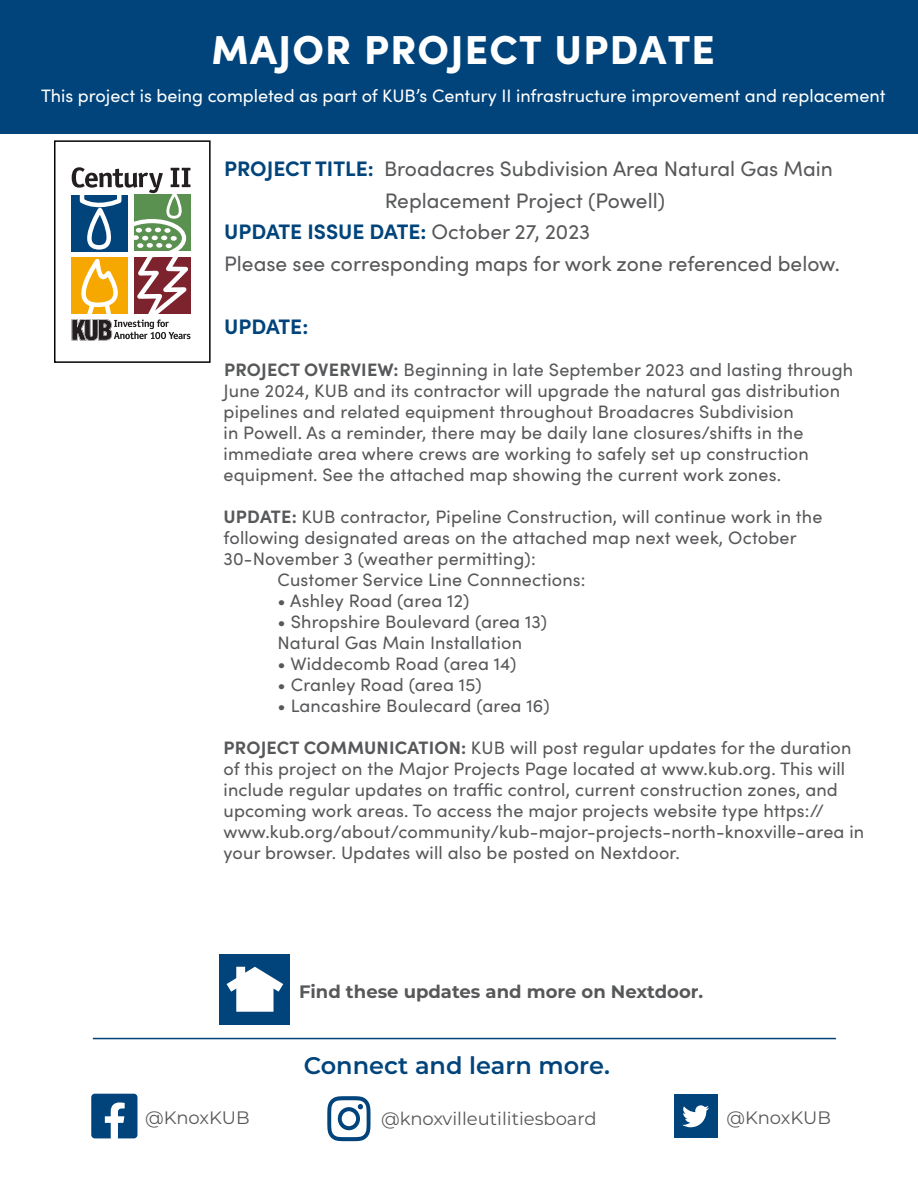
<style>
.page{position:relative;width:918px;height:1188px;background:#fff}
.page>*{position:absolute;margin:0;border:0;box-sizing:border-box;transform-origin:0 0}
.t1{font:900 40.5px "Sofia Pro";letter-spacing:.03em;color:#fff}
.t2{font:600 24px "Montserrat";color:#00447b}
.t3{font:21px "Sofia Pro";color:#57585a}
.t4{font:700 21px "Sofia Pro";color:#00447b}
.t5{font:18px/21px "Sofia Pro";letter-spacing:.01em;color:#57585a}
.t6{font:18px "Sofia Pro";color:#fff}
.t7{font:18px "Montserrat";color:#57585a}
.t8{font:700 18px "Montserrat";color:#57585a}
.s1{font-weight:700;color:#00447b}
.s2{font-weight:400;color:#57585a}
.s3{font-weight:700}
</style>
<div class="page">
<div style="left:0;top:0;width:918px;height:134px;background:#00447b"></div>
<svg style="left:71px;top:167px;width:120px;height:174px"></svg>
<div style="left:54px;top:140px;width:157px;height:223px;border:2px solid #040503"></div>
<div style="left:91px;top:1094px;width:46px;height:44px;background:#00447b;border-radius:4px"></div>
<svg style="left:105px;top:1102px;width:20px;height:37px"></svg>
<svg style="left:327px;top:1096px;width:44px;height:45px"></svg>
<div style="left:674px;top:1095px;width:43px;height:43px;background:#00447b"></div>
<svg style="left:682px;top:1105px;width:27px;height:22px"></svg>
<hr style="left:93px;top:1038px;width:743px;height:1px;background:#00447b">
<div style="left:219px;top:954px;width:71px;height:71px;background:#00447b"></div>
<svg style="left:227px;top:967px;width:56px;height:45px"></svg>
<p class="t1" style="left:212px;top:18px;width:505px">MAJOR PROJECT UPDATE</p>
<p class="t6" style="left:41px;top:82px;width:846px">This project is being completed as part of KUB’s Century II infrastructure improvement and replacement</p>
<p class="t3" style="left:224px;top:153px;width:610px"><span class="s1">PROJECT TITLE:</span> Broadacres Subdivision Area Natural Gas Main</p>
<p class="t3" style="left:385px;top:185px;width:282px">Replacement Project (Powell)</p>
<p class="t4" style="left:224px;top:216px;width:368px">UPDATE ISSUE DATE: <span class="s2">October 27, 2023</span></p>
<p class="t3" style="left:224px;top:248px;width:617px">Please see corresponding maps for work zone referenced below.</p>
<p class="t4" style="left:224px;top:310px;width:86px">UPDATE:</p>
<p class="t5" style="left:224px;top:358px;width:631px"><span class="s3">PROJECT OVERVIEW:</span> Beginning in late September 2023 and lasting through June 2024, KUB and its contractor will upgrade the natural gas distribution pipelines and related equipment throughout Broadacres Subdivision<br>in Powell. As a reminder, there may be daily lane closures/shifts in the immediate area where crews are working to safely set up construction equipment. See the attached map showing the current work zones.</p>
<p class="t5" style="left:224px;top:505px;width:600px"><span class="s3">UPDATE:</span> KUB contractor, Pipeline Construction, will continue work in the following designated areas on the attached map next week, October<br>30-November 3 (weather permitting):</p>
<p class="t5" style="left:278px;top:568px;width:310px">Customer Service Line Connnections:</p>
<p class="t5" style="left:278px;top:589px;width:193px">• Ashley Road (area 12)</p>
<p class="t5" style="left:278px;top:610px;width:271px">• Shropshire Boulevard (area 13)</p>
<p class="t5" style="left:278px;top:631px;width:246px">Natural Gas Main Installation</p>
<p class="t5" style="left:278px;top:652px;width:241px">• Widdecomb Road (area 14)</p>
<p class="t5" style="left:278px;top:673px;width:206px">• Cranley Road (area 15)</p>
<p class="t5" style="left:278px;top:694px;width:274px">• Lancashire Boulecard (area 16)</p>
<p class="t5" style="left:224px;top:736px;width:642px"><span class="s3">PROJECT COMMUNICATION:</span> KUB will post regular updates for the duration of this project on the Major Projects Page located at www.kub.org. This will include regular updates on traffic control, current construction zones, and upcoming work areas. To access the major projects website type https:// www.kub.org/about/community/kub-major-projects-north-knoxville-area in your browser. Updates will also be posted on Nextdoor.</p>
<p class="t8" style="left:299px;top:978px;width:406px">Find these updates and more on Nextdoor.</p>
<p class="t2" style="left:304px;top:1049px;width:308px">Connect and learn more.</p>
<p class="t7" style="left:145px;top:1105px;width:106px">@KnoxKUB</p>
<p class="t7" style="left:381px;top:1106px;width:217px">@knoxvilleutilitiesboard</p>
<p class="t7" style="left:727px;top:1105px;width:106px">@KnoxKUB</p>
</div>
